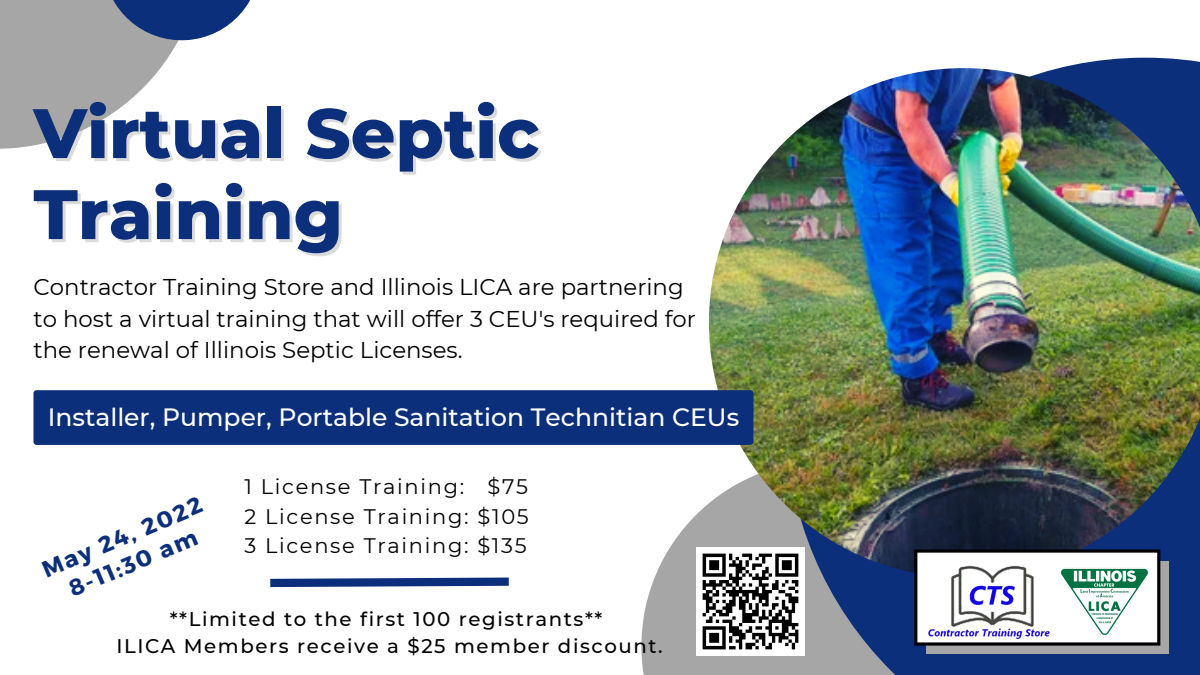
<style>
.page{position:relative;width:1200px;height:675px;background:#fff}
.page>*{position:absolute;margin:0;border:0;box-sizing:border-box;transform-origin:0 0}
.t1{font:800 69.9px/81px "Montserrat";color:#0c2f7b}
.t2{font:500 25px "Montserrat";color:#fff}
.t3{font:700 23.2px "Montserrat";color:#0c2f7b}
.t4{font:22.8px/31.9px "Montserrat";color:#000}
.t5{font:21px "Montserrat";letter-spacing:.08em;color:#000}
.t6{font:500 19.7px "Montserrat";letter-spacing:.08em;color:#000}
</style>
<div class="page">
<svg style="left:641px;top:503px;width:145px;height:172px;fill:#a6a6a6"></svg>
<svg style="left:786px;top:58px;width:414px;height:617px;fill:#0c2f7b"></svg>
<img style="left:709px;top:68px;width:491px;height:510px">
<svg style="left:0;top:0;width:176px;height:149px;fill:#a6a6a6"></svg>
<svg style="left:99px;top:0;width:151px;height:45px"></svg>
<div style="left:33px;top:390px;width:720px;height:55px;background:#0c2f7b;border-radius:3px"></div>
<div style="left:926px;top:562px;width:243px;height:92px;background:#a6a6a6"></div>
<svg style="left:914px;top:549px;width:246px;height:97px"></svg>
<img style="left:1059px;top:567px;width:90px;height:70px">
<img style="left:925px;top:565px;width:124px;height:74px">
<svg style="left:270px;top:577px;width:239px;height:11px"></svg>
<img style="left:696px;top:548px;width:108px;height:108px">
<p class="t1" style="left:33px;top:93px;width:507px">Virtual Septic<br>Training</p>
<p class="t4" style="left:33px;top:271px;width:664px">Contractor Training Store and Illinois LICA are partnering to host a virtual training that will offer 3 CEU's required for the renewal of Illinois Septic Licenses.</p>
<p class="t2" style="left:48px;top:402px;width:693px">Installer, Pumper, Portable Sanitation Technitian CEUs</p>
<p class="t3" style="left:37px;top:557px;width:173px;rotate:-23deg">May 24, 2022</p>
<p class="t3" style="left:64px;top:576px;width:139px;rotate:-23deg">8-11:30 am</p>
<p class="t5" style="left:244px;top:474px;width:285px">1 License Training: $75</p>
<p class="t5" style="left:244px;top:503px;width:286px">2 License Training: $105</p>
<p class="t5" style="left:244px;top:533px;width:284px">3 License Training: $135</p>
<p class="t6" style="left:170px;top:607px;width:434px">**Limited to the first 100 registrants**</p>
<p class="t6" style="left:116px;top:634px;width:548px">ILICA Members receive a $25 member discount.</p>
</div>
